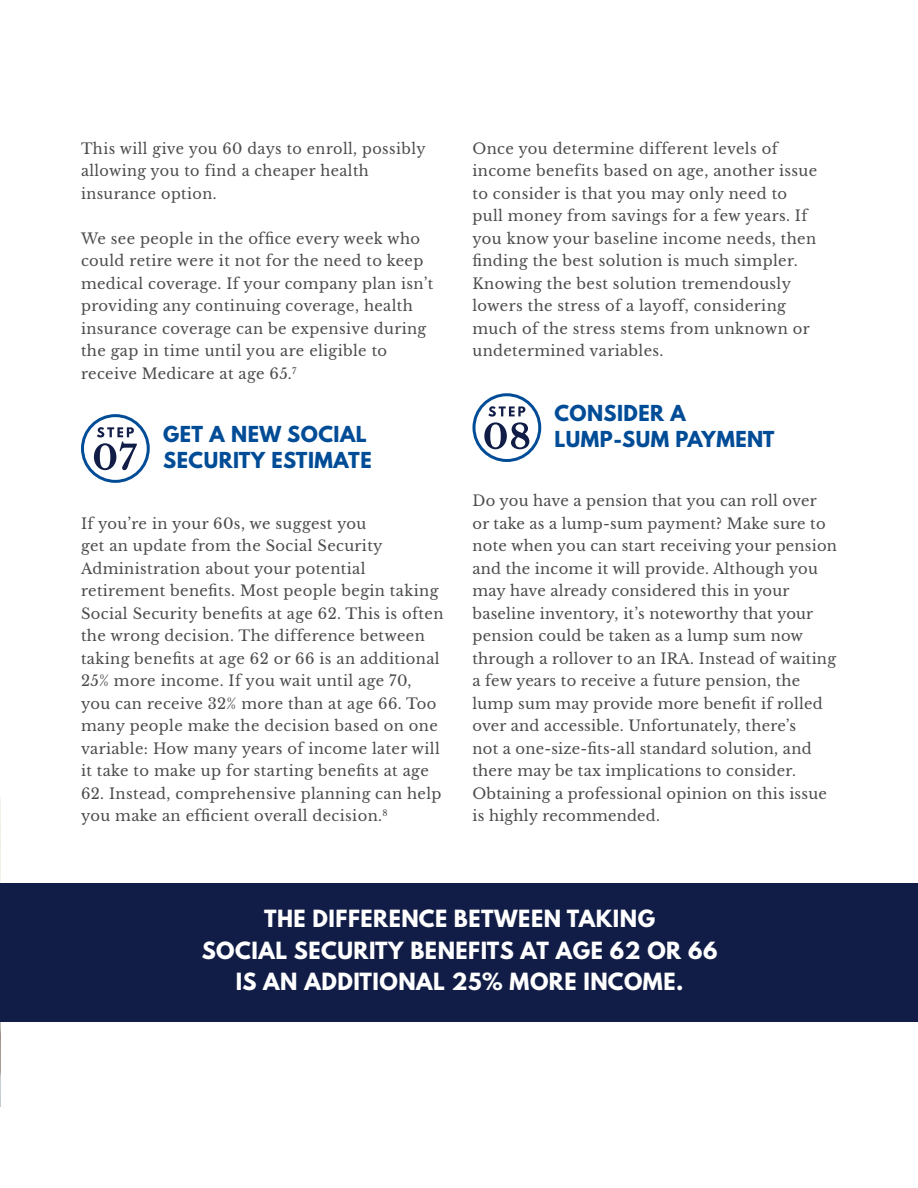
<style>
.page{position:relative;width:918px;height:1188px;background:#fff}
.page>*{position:absolute;margin:0;border:0;box-sizing:border-box;transform-origin:0 0}
.t1{font:700 21px/31.5px "League Spartan";letter-spacing:.025em;color:#fff;text-align:center}
.t2{font:700 19.5px "League Spartan";letter-spacing:.025em;color:#004c97}
.t3{font:15px/22.5px "Libre Baskerville";letter-spacing:.025em;color:#4b4c4d}
.t4{font:15px/22.5px "Libre Baskerville";letter-spacing:.025em;color:#4b4c4d;scale:.96 1}
</style>
<div class="page">
<img style="left:0;top:797px;width:1px;height:310px">
<div style="left:81px;top:414px;width:69px;height:69px;border:3px solid #004c97;border-radius:50%"></div>
<svg style="left:94px;top:427px;width:43px;height:43px"></svg>
<div style="left:473px;top:393px;width:68px;height:69px;border:3px solid #004c97;border-radius:50%"></div>
<svg style="left:484px;top:406px;width:45px;height:43px"></svg>
<div style="left:0;top:883px;width:918px;height:139px;background:#111d47"></div>
<p class="t4" style="left:81px;top:137px;width:360px">This will give you 60 days to enroll, possibly allowing you to find a cheaper health insurance option.</p>
<p class="t3" style="left:81px;top:227px;width:354px">We see people in the office every week who could retire were it not for the need to keep medical coverage. If your company plan isn’t providing any continuing coverage, health insurance coverage can be expensive during the gap in time until you are eligible to receive Medicare at age 65.<sup>7</sup></p>
<p class="t2" style="left:163px;top:419px;width:205px">GET A NEW SOCIAL</p>
<p class="t2" style="left:163px;top:445px;width:210px">SECURITY ESTIMATE</p>
<p class="t3" style="left:81px;top:512px;width:364px">If you’re in your 60s, we suggest you<br>get an update from the Social Security Administration about your potential retirement benefits. Most people begin taking Social Security benefits at age 62. This is often the wrong decision. The difference between taking benefits at age 62 or 66 is an additional 25% more income. If you wait until age 70, you can receive 32% more than at age 66. Too many people make the decision based on one variable: How many years of income later will it take to make up for starting benefits at age</p>
<p class="t3" style="left:81px;top:782px;width:362px">62. Instead, comprehensive planning can help you make an efficient overall decision.<sup>8</sup></p>
<p class="t3" style="left:472px;top:137px;width:346px">Once you determine different levels of income benefits based on age, another issue to consider is that you may only need to pull money from savings for a few years. If you know your baseline income needs, then finding the best solution is much simpler.<br>Knowing the best solution tremendously lowers the stress of a layoff, considering much of the stress stems from unknown or undetermined variables.</p>
<p class="t2" style="left:554px;top:398px;width:133px">CONSIDER A</p>
<p class="t2" style="left:554px;top:424px;width:222px">LUMP-SUM PAYMENT</p>
<p class="t3" style="left:472px;top:490px;width:366px">Do you have a pension that you can roll over or take as a lump-sum payment? Make sure to note when you can start receiving your pension and the income it will provide. Although you may have already considered this in your baseline inventory, it’s noteworthy that your pension could be taken as a lump sum now through a rollover to an IRA. Instead of waiting a few years to receive a future pension, the lump sum may provide more benefit if rolled over and accessible. Unfortunately, there’s<br>not a one-size-fits-all standard solution, and there may be tax implications to consider.<br>Obtaining a professional opinion on this issue is highly recommended.</p>
<p class="t1" style="left:202px;top:902px;width:517px">THE DIFFERENCE BETWEEN TAKING<br>SOCIAL SECURITY BENEFITS AT AGE 62 OR 66<br>IS AN ADDITIONAL 25% MORE INCOME.</p>
</div>
